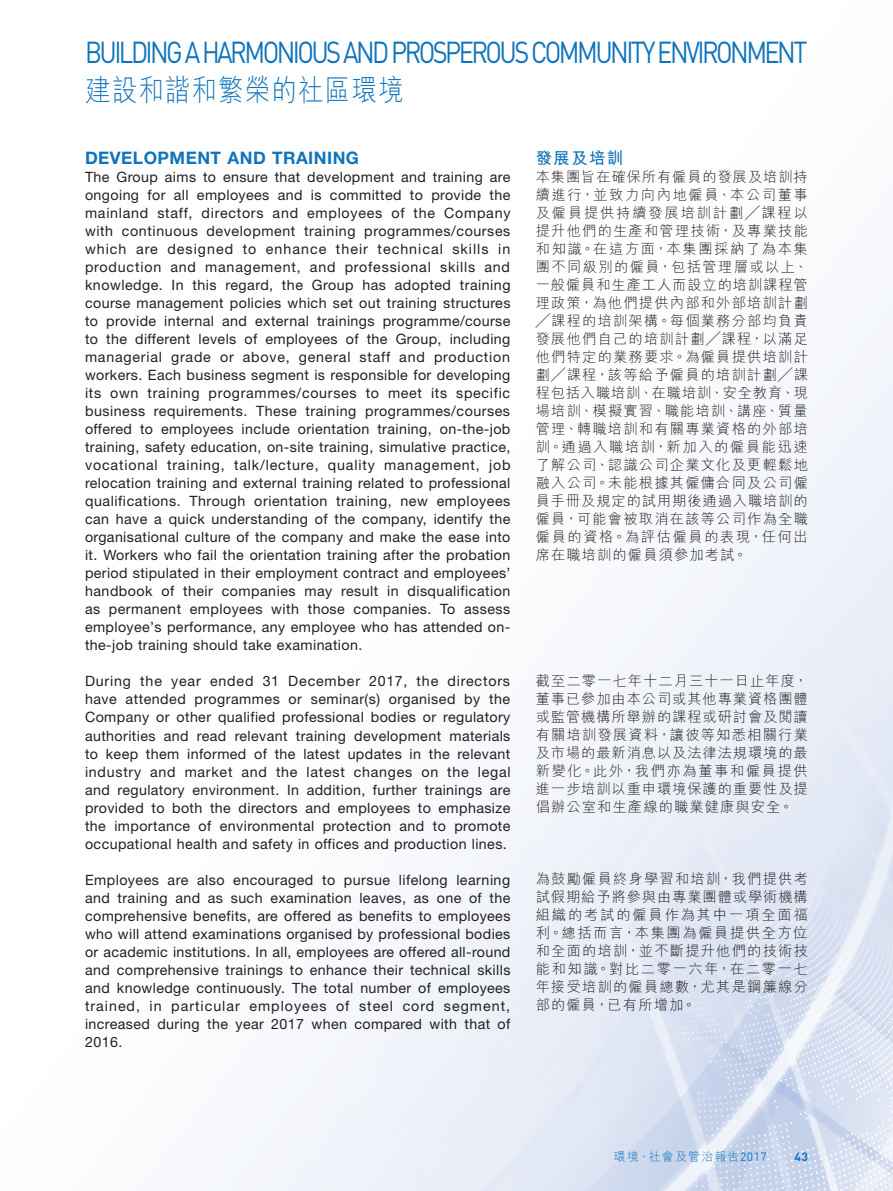
<style>
.page{position:relative;width:893px;height:1191px;background:#fff}
.page>*{position:absolute;margin:0;border:0;box-sizing:border-box;transform-origin:0 0}
.t1{font:30px "DIN";letter-spacing:-.1em;color:#1074bc;scale:.85 1}
.t2{font:300 30px "M Hei HK";letter-spacing:.045em;color:#1074bc;scale:.85 1}
.Heading_1{font:700 17.25px "Helvetica Neue LT Std";letter-spacing:.03em;color:#1074bc}
.C_Heading_1{font:700 16.5px "M Hei HK";letter-spacing:.08em;color:#1074bc}
.Body_Text{font:14.25px/18px "Helvetica Neue LT Std";letter-spacing:.03em;color:#231f20;text-align:justify}
.C_Body_Text{font:300 14.25px/18px "M Hei HK";letter-spacing:.085em;color:#231f20;text-align:justify}
.t3{font:300 12px "M Hei HK";letter-spacing:.095em;color:#1074bc}
.t4{font:700 12px "DIN";color:#1074bc}
.s1{font-family:"DIN";font-weight:400}
</style>
<div class="page">
<img style="left:213px;top:280px;width:680px;height:911px">
<h1 class="t1" style="left:85px;top:33px;width:851px">BUILDING A HARMONIOUS AND PROSPEROUS COMMUNITY ENVIRONMENT</h1>
<h1 class="t2" style="left:85px;top:74px;width:376px">建設和諧和繁榮的社區環境</h1>
<p class="Heading_1" style="left:85px;top:147px;width:275px">DEVELOPMENT AND TRAINING</p>
<p class="Body_Text" style="left:85px;top:168px;width:427px">The Group aims to ensure that development and training are ongoing for all employees and is committed to provide the mainland staff, directors and employees of the Company with continuous development training programmes/courses which are designed to enhance their technical skills in production and management, and professional skills and knowledge. In this regard, the Group has adopted training course management policies which set out training structures to provide internal and external trainings programme/course to the different levels of employees of the Group, including managerial grade or above, general staff and production workers. Each business segment is responsible for developing its own training programmes/courses to meet its specific business requirements. These training programmes/courses offered to employees include orientation training, on-the-job training, safety education, on-site training, simulative practice, vocational training, talk/lecture, quality management, job relocation training and external training related to professional qualifications. Through orientation training, new employees can have a quick understanding of the company, identify the organisational culture of the company and make the ease into it. Workers who fail the orientation training after the probation period stipulated in their employment contract and employees’ handbook of their companies may result in disqualification as permanent employees with those companies. To assess employee’s performance, any employee who has attended on&shy;the-job training should take examination.</p>
<p class="Body_Text" style="left:85px;top:672px;width:427px">During the year ended 31 December 2017, the directors have attended programmes or seminar(s) organised by the Company or other qualified professional bodies or regulatory authorities and read relevant training development materials to keep them informed of the latest updates in the relevant industry and market and the latest changes on the legal and regulatory environment. In addition, further trainings are provided to both the directors and employees to emphasize the importance of environmental protection and to promote occupational health and safety in offices and production lines.</p>
<p class="Body_Text" style="left:85px;top:870px;width:427px">Employees are also encouraged to pursue lifelong learning and training and as such examination leaves, as one of the comprehensive benefits, are offered as benefits to employees who will attend examinations organised by professional bodies or academic institutions. In all, employees are offered all-round and comprehensive trainings to enhance their technical skills and knowledge continuously. The total number of employees trained, in particular employees of steel cord segment, increased during the year 2017 when compared with that of 2016.</p>
<p class="C_Heading_1" style="left:536px;top:146px;width:89px">發展及培訓</p>
<p class="C_Body_Text" style="left:536px;top:167px;width:274px">本集團旨在確保所有僱員的發展及培訓持續進行，並致力向內地僱員、本公司董事及僱員提供持續發展培訓計劃╱課程以提升他們的生產和管理技術，及專業技能和知識。在這方面，本集團採納了為本集團不同級別的僱員，包括管理層或以上、一般僱員和生產工人而設立的培訓課程管理政策，為他們提供內部和外部培訓計劃╱課程的培訓架構。每個業務分部均負責發展他們自己的培訓計劃╱課程，以滿足他們特定的業務要求。為僱員提供培訓計劃╱課程，該等給予僱員的培訓計劃╱課程包括入職培訓、在職培訓、安全教育、現場培訓、模擬實習、職能培訓、講座、質量管理、轉職培訓和有關專業資格的外部培訓。通過入職培訓，新加入的僱員能迅速了解公司、認識公司企業文化及更輕鬆地融入公司。未能根據其僱傭合同及公司僱員手冊及規定的試用期後通過入職培訓的僱員，可能會被取消在該等公司作為全職僱員的資格。為評估僱員的表現，任何出席在職培訓的僱員須參加考試。</p>
<p class="C_Body_Text" style="left:536px;top:671px;width:274px">截至二零一七年十二月三十一日止年度，董事已參加由本公司或其他專業資格團體或監管機構所舉辦的課程或研討會及閱讀有關培訓發展資料，讓彼等知悉相關行業及市場的最新消息以及法律法規環境的最新變化。此外，我們亦為董事和僱員提供進一步培訓以重申環境保護的重要性及提倡辦公室和生產線的職業健康與安全。</p>
<p class="C_Body_Text" style="left:536px;top:869px;width:274px">為鼓勵僱員終身學習和培訓，我們提供考試假期給予將參與由專業團體或學術機構組織的考試的僱員作為其中一項全面福利。總括而言，本集團為僱員提供全方位和全面的培訓，並不斷提升他們的技術技能和知識。對比二零一六年，在二零一七年接受培訓的僱員總數，尤其是鋼簾線分部的僱員，已有所增加。</p>
<p class="t3" style="left:614px;top:1150px;width:155px">環境、社會及管治報告<span class="s1">2017</span></p>
<p class="t4" style="left:795px;top:1148px;width:15px">43</p>
</div>
